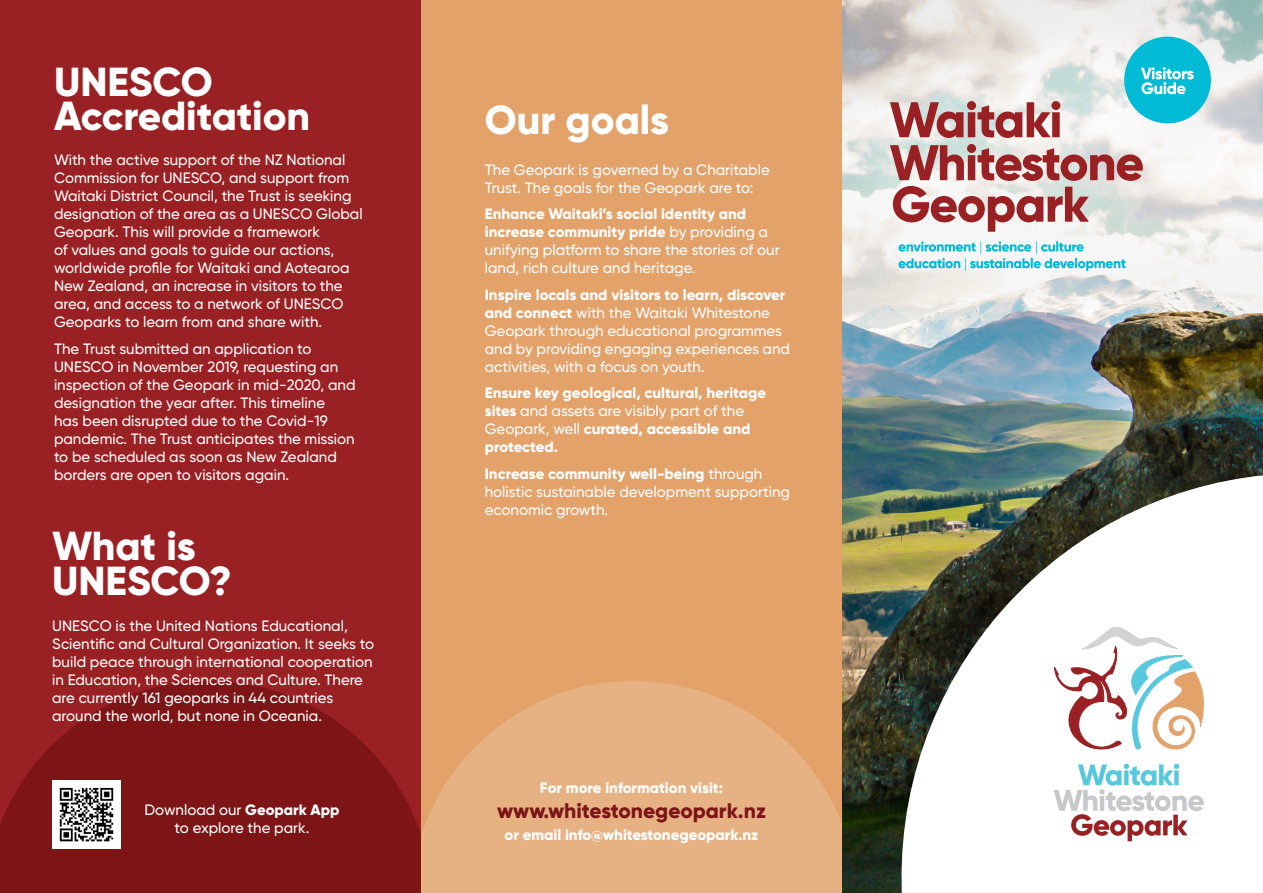
<style>
.page{position:relative;width:1263px;height:893px;background:#fff}
.page>*{position:absolute;margin:0;border:0;box-sizing:border-box;transform-origin:0 0}
.t1{font:800 40.5px/34.5px "Gilroy";color:#fff}
.t2{font:800 21px "Gilroy";color:#7d1517}
.t3{font:500 15px/18px "Gilroy";color:#fff}
.t4{font:800 15px/18px "Gilroy";color:#fff}
.s1{font-weight:800}
.s2{font-weight:500}
</style>
<div class="page">
<img style="left:842px;top:0;width:421px;height:893px">
<div style="left:421px;top:0;width:421px;height:893px;background:#e3a26a"></div>
<svg style="left:421px;top:681px;width:421px;height:212px;fill:#e6b283"></svg>
<div style="left:0;top:0;width:421px;height:893px;background:#992023"></div>
<svg style="left:0;top:681px;width:421px;height:212px;fill:#7d1517"></svg>
<svg style="left:890px;top:101px;width:170px;height:37px;background:#bd8182"></svg>
<svg style="left:890px;top:144px;width:253px;height:88px"></svg>
<svg style="left:898px;top:241px;width:227px;height:30px"></svg>
<div style="left:1124px;top:37px;width:87px;height:86px;background:#00bad6;border-radius:50%"></div>
<svg style="left:1141px;top:67px;width:53px;height:27px"></svg>
<img style="left:857px;top:428px;width:406px;height:465px">
<svg style="left:1053px;top:626px;width:151px;height:124px"></svg>
<svg style="left:1053px;top:764px;width:151px;height:77px"></svg>
<img style="left:52px;top:780px;width:68px;height:68px">
<h1 class="t1" style="left:54px;top:64px;width:258px">UNESCO<br>Accreditation</h1>
<p class="t3" style="left:54px;top:151px;width:310px">With the active support of the NZ National Commission for UNESCO, and support from Waitaki District Council, the Trust is seeking designation of the area as a UNESCO Global Geopark. This will provide a framework<br>of values and goals to guide our actions, worldwide profile for Waitaki and Aotearoa New Zealand, an increase in visitors to the area, and access to a network of UNESCO Geoparks to learn from and share with.</p>
<p class="t3" style="left:54px;top:339px;width:303px">The Trust submitted an application to UNESCO in November 2019, requesting an inspection of the Geopark in mid-2020, and designation the year after. This timeline<br>has been disrupted due to the Covid-19 pandemic. The Trust anticipates the mission to be scheduled as soon as New Zealand borders are open to visitors again.</p>
<h1 class="t1" style="left:52px;top:529px;width:181px">What is<br>UNESCO?</h1>
<p class="t3" style="left:52px;top:616px;width:323px">UNESCO is the United Nations Educational, Scientific and Cultural Organization. It seeks to build peace through international cooperation in Education, the Sciences and Culture. There are currently 161 geoparks in 44 countries around the world, but none in Oceania.</p>
<p class="t3" style="left:145px;top:800px;width:196px;text-align:center">Download our <span class="s1">Geopark App </span>to explore the park.</p>
<h1 class="t1" style="left:485px;top:103px;width:186px">Our goals</h1>
<p class="t3" style="left:485px;top:161px;width:287px">The Geopark is governed by a Charitable<br>Trust. The goals for the Geopark are to:</p>
<p class="t3" style="left:485px;top:205px;width:296px"><span class="s1">Enhance Waitaki’s social identity and increase community pride</span> by providing a unifying platform to share the stories of our land, rich culture and heritage.</p>
<p class="t3" style="left:485px;top:286px;width:307px"><span class="s1">Inspire locals and visitors to learn, discover and connect</span> with the Waitaki Whitestone Geopark through educational programmes and by providing engaging experiences and activities, with a focus on youth.</p>
<p class="t4" style="left:485px;top:384px;width:283px">Ensure key geological, cultural, heritage sites <span class="s2">and assets are visibly part of the Geopark, well</span> curated, accessible and protected.</p>
<p class="t3" style="left:485px;top:465px;width:307px"><span class="s1">Increase community well-being</span> through holistic sustainable development supporting economic growth.</p>
<p class="t4" style="left:540px;top:778px;width:184px">For more information visit:</p>
<h2 class="t2" style="left:497px;top:797px;width:270px">www.whitestonegeopark.nz</h2>
<p class="t4" style="left:504px;top:826px;width:255px">or email info@whitestonegeopark.nz</p>
</div>
